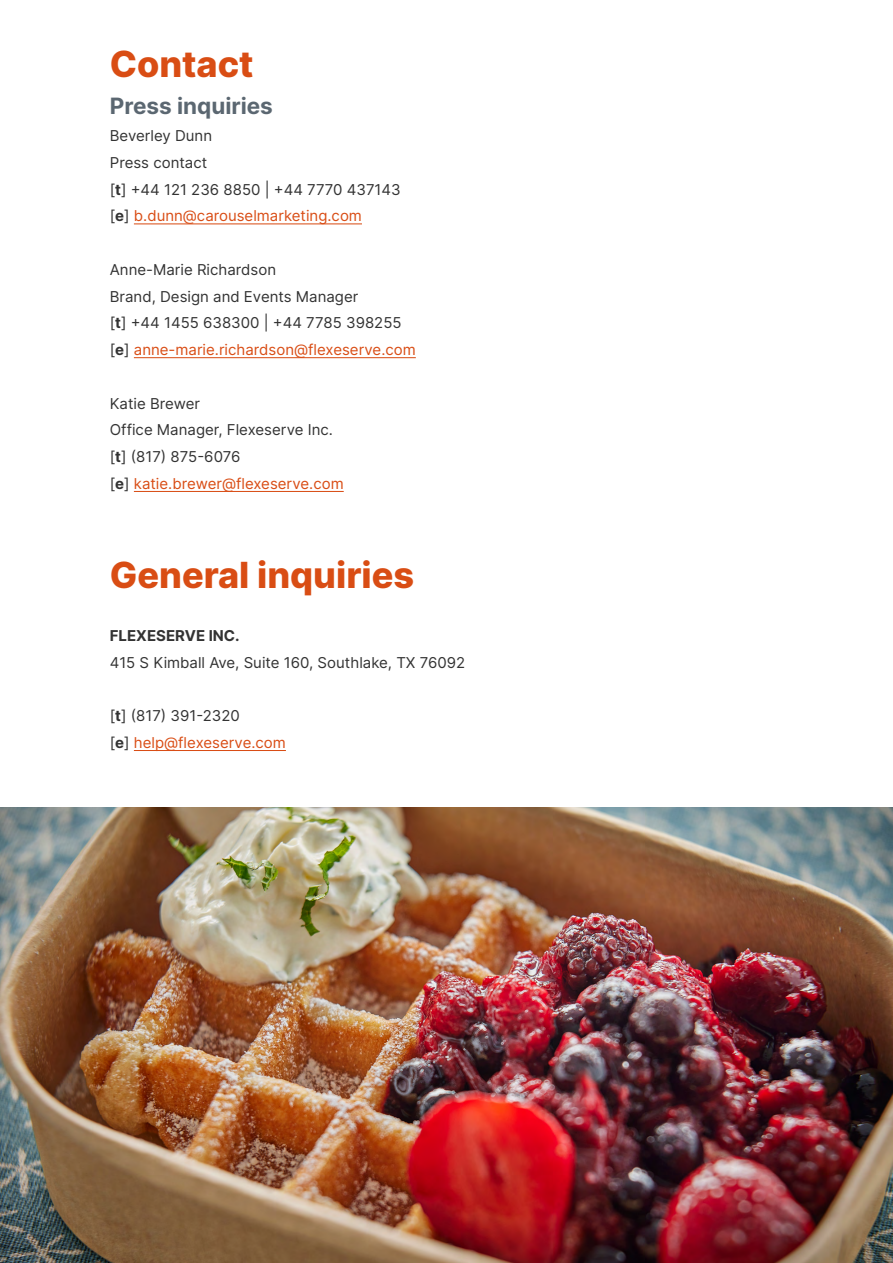
<style>
.page{position:relative;width:893px;height:1263px;background:#fff}
.page>*{position:absolute;margin:0;border:0;box-sizing:border-box;transform-origin:0 0}
.t1{font:800 36px "Inter";color:#d94d14}
.t2{font:700 22.5px "Inter";color:#5b6771}
.t3{font:15px/26.7px "Inter";color:#333}
.t4{font:15px/26.7px "Inter";color:#d94d15}
.t5{font:700 15px "Inter";color:#333}
.s1{font-weight:700}
.s2{color:#d94d15}
.s3{color:#333}
.s4{font-weight:700;color:#333}
</style>
<div class="page">
<hr style="left:134px;top:223px;width:228px;height:1px;background:#d94d15">
<hr style="left:134px;top:357px;width:282px;height:1px;background:#d94d15">
<hr style="left:134px;top:491px;width:210px;height:1px;background:#d94d15">
<hr style="left:134px;top:750px;width:152px;height:1px;background:#d94d15">
<img style="left:0;top:808px;width:893px;height:455px">
<h1 class="t1" style="left:110px;top:37px;width:145px">Contact</h1>
<h2 class="t2" style="left:110px;top:89px;width:165px">Press inquiries</h2>
<p class="t3" style="left:110px;top:122px;width:292px">Beverley Dunn<br>Press contact<br>[<span class="s1">t</span>] +44 121 236 8850 | +44 7770 437143 [<span class="s1">e</span>] <span class="s2">b.dunn@carouselmarketing.com</span></p>
<p class="t3" style="left:110px;top:256px;width:307px">Anne-Marie Richardson<br>Brand, Design and Events Manager<br>[<span class="s1">t</span>] +44 1455 638300 | +44 7785 398255 [<span class="s1">e</span>] <span class="s2">anne-marie.richardson@flexeserve.com</span></p>
<p class="t3" style="left:110px;top:389px;width:235px">Katie Brewer<br>Office Manager, Flexeserve Inc. [<span class="s1">t</span>] (817) 875-6076<br>[<span class="s1">e</span>] <span class="s2">katie.brewer@flexeserve.com</span></p>
<h1 class="t1" style="left:110px;top:547px;width:306px">General inquiries</h1>
<p class="t5" style="left:110px;top:624px;width:131px">FLEXESERVE INC.</p>
<p class="t3" style="left:110px;top:649px;width:357px">415 S Kimball Ave, Suite 160, Southlake, TX 76092</p>
<p class="t4" style="left:110px;top:702px;width:178px"><span class="s3">[</span><span class="s4">t</span><span class="s3">] (817) 391-2320<br>[</span><span class="s4">e</span><span class="s3">]</span> help@flexeserve.com</p>
</div>
